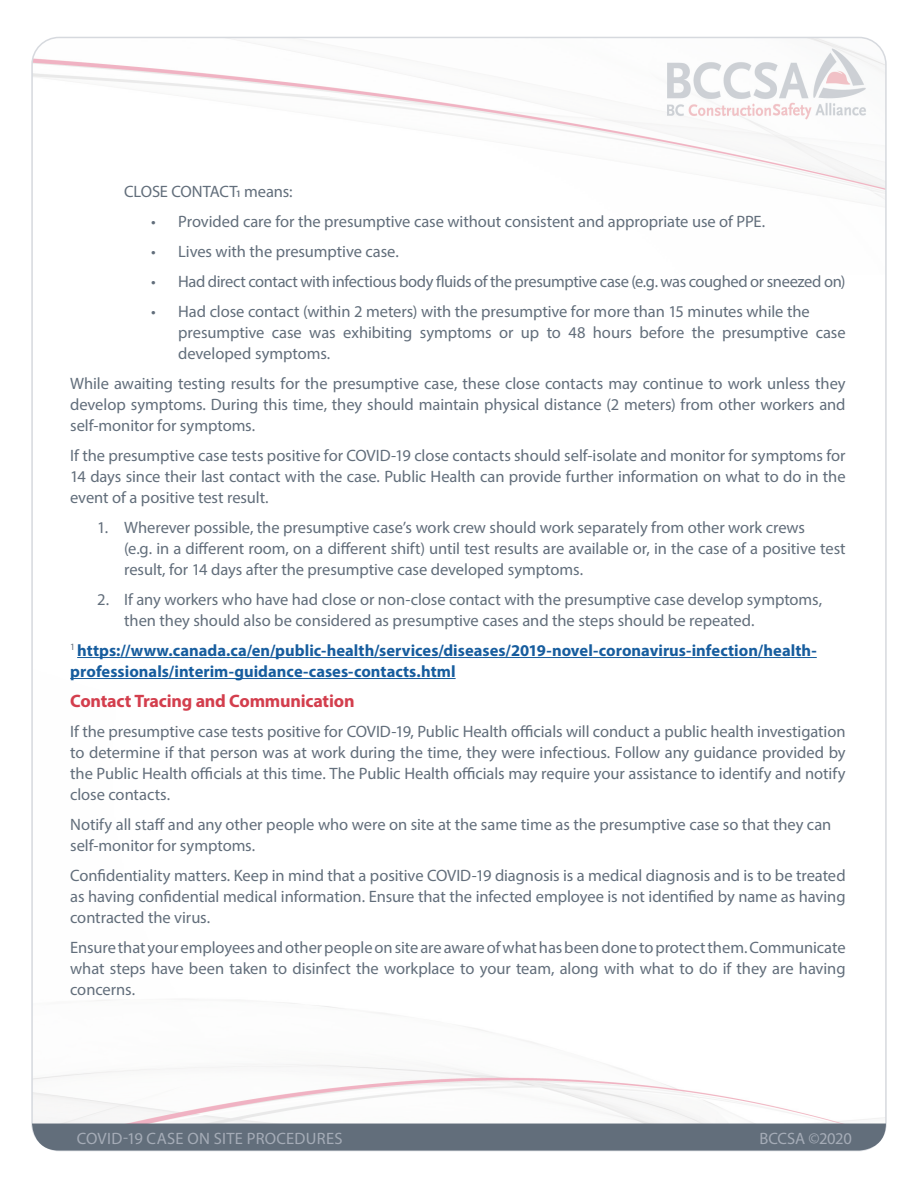
<style>
.page{position:relative;width:918px;height:1188px;background:#fff}
.page>*{position:absolute;margin:0;border:0;box-sizing:border-box;transform-origin:0 0}
.t1{font:700 18px "Myriad Pro";letter-spacing:-.01em;color:#d33e4d}
.t2{font:16.5px/21px "Myriad Pro";letter-spacing:-.005em;color:#626e7b;text-align:justify}
.t3{font:700 16.5px/21px "Myriad Pro";color:#175d9e}
.t4{font:16.5px "Myriad Pro";letter-spacing:.01em;color:#a5acb7}
.t5{font:16.5px "Myriad Pro";letter-spacing:-.015em;color:#a5acb7}
</style>
<div class="page">
<img style="left:34px;top:37px;width:850px;height:1087px">
<div style="left:32px;top:1124px;width:854px;height:27px;background:#626e7b"></div>
<hr style="left:77px;top:657px;width:740px;height:1px;background:#175d9e">
<hr style="left:70px;top:678px;width:386px;height:1px;background:#175d9e">
<p class="t2" style="left:124px;top:181px;width:170px">CLOSE CONTACT1 means:</p>
<p class="t2" style="left:151px;top:211px;width:616px">• Provided care for the presumptive case without consistent and appropriate use of PPE.</p>
<p class="t2" style="left:151px;top:241px;width:249px">• Lives with the presumptive case.</p>
<p class="t2" style="left:151px;top:271px;width:696px">• Had direct contact with infectious body fluids of the presumptive case (e.g. was coughed or sneezed on)</p>
<p class="t2" style="left:151px;top:301px;width:660px">• Had close contact (within 2 meters) with the presumptive for more than 15 minutes while the</p>
<p class="t2" style="left:178px;top:322px;width:669px">presumptive case was exhibiting symptoms or up to 48 hours before the presumptive case developed symptoms.</p>
<p class="t2" style="left:70px;top:373px;width:777px">While awaiting testing results for the presumptive case, these close contacts may continue to work unless they develop symptoms. During this time, they should maintain physical distance (2 meters) from other workers and self-monitor for symptoms.</p>
<p class="t2" style="left:70px;top:445px;width:777px">If the presumptive case tests positive for COVID-19 close contacts should self-isolate and monitor for symptoms for 14 days since their last contact with the case. Public Health can provide further information on what to do in the event of a positive test result.</p>
<p class="t2" style="left:97px;top:517px;width:709px">1. Wherever possible, the presumptive case’s work crew should work separately from other work crews</p>
<p class="t2" style="left:124px;top:538px;width:723px">(e.g. in a different room, on a different shift) until test results are available or, in the case of a positive test result, for 14 days after the presumptive case developed symptoms.</p>
<p class="t2" style="left:97px;top:589px;width:727px">2. If any workers who have had close or non-close contact with the presumptive case develop symptoms,</p>
<p class="t2" style="left:124px;top:610px;width:632px">then they should also be considered as presumptive cases and the steps should be repeated.</p>
<p class="t3" style="left:70px;top:639px;width:748px"><sup>1</sup> https://www.canada.ca/en/public-health/services/diseases/2019-novel-coronavirus-infection/health&shy;professionals/interim-guidance-cases-contacts.html</p>
<p class="t1" style="left:70px;top:689px;width:286px">Contact Tracing and Communication</p>
<p class="t2" style="left:70px;top:721px;width:777px">If the presumptive case tests positive for COVID-19, Public Health officials will conduct a public health investigation to determine if that person was at work during the time, they were infectious. Follow any guidance provided by the Public Health officials at this time. The Public Health officials may require your assistance to identify and notify close contacts.</p>
<p class="t2" style="left:70px;top:814px;width:763px">Notify all staff and any other people who were on site at the same time as the presumptive case so that they can self-monitor for symptoms.</p>
<p class="t2" style="left:70px;top:865px;width:777px">Confidentiality matters. Keep in mind that a positive COVID-19 diagnosis is a medical diagnosis and is to be treated as having confidential medical information. Ensure that the infected employee is not identified by name as having contracted the virus.</p>
<p class="t2" style="left:70px;top:937px;width:777px">Ensure that your employees and other people on site are aware of what has been done to protect them. Communicate what steps have been taken to disinfect the workplace to your team, along with what to do if they are having concerns.</p>
<p class="t4" style="left:77px;top:1128px;width:267px">COVID-19 CASE ON SITE PROCEDURES</p>
<p class="t5" style="left:760px;top:1128px;width:94px">BCCSA ©2020</p>
</div>
